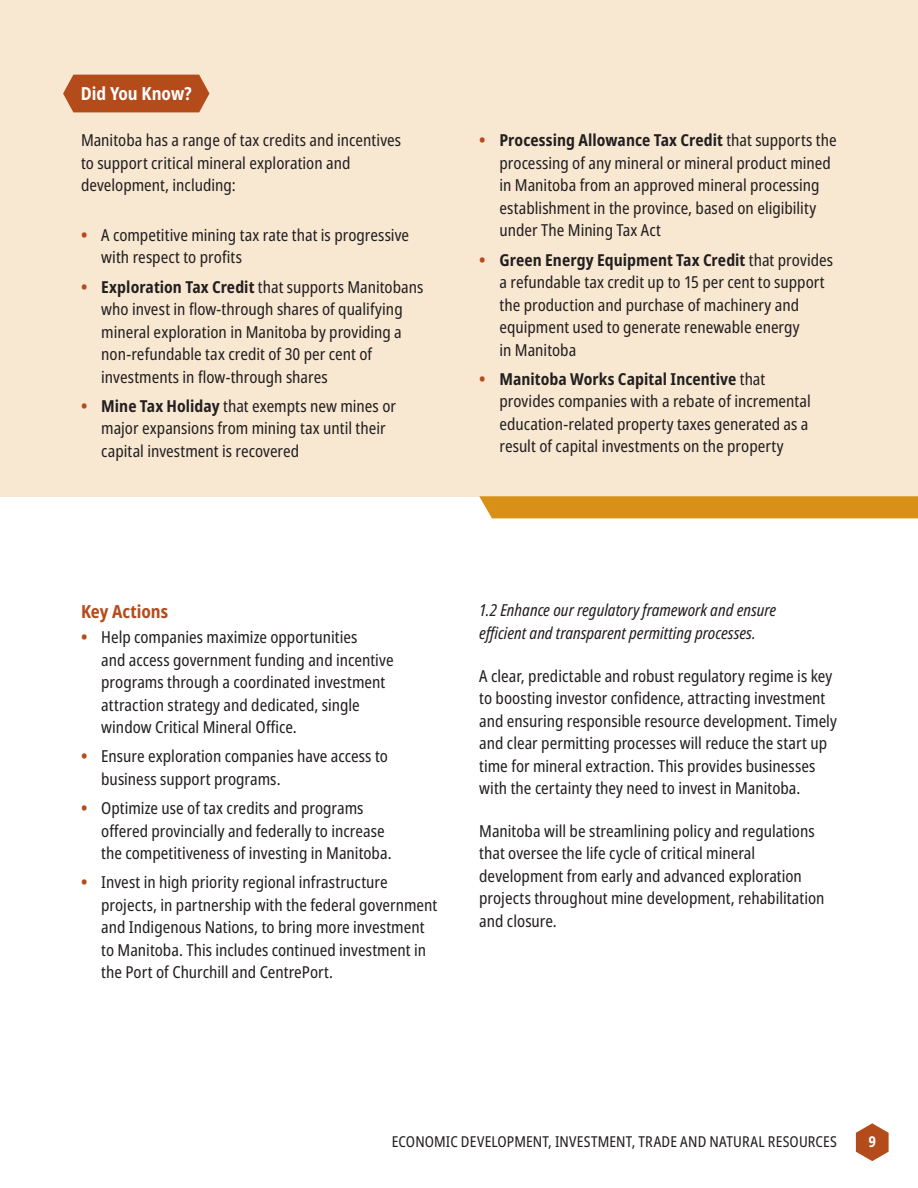
<style>
.page{position:relative;width:918px;height:1188px;background:#fff}
.page>*{position:absolute;margin:0;border:0;box-sizing:border-box;transform-origin:0 0}
.H3_-_white{font:700 condensed 18px "Noto Sans";color:#fff}
.H3{font:700 condensed 18px "Noto Sans";color:#b44b1b}
.Bullets{font:condensed 16.5px/22.5px "Noto Sans";color:#231f20}
.Body{font:condensed 16.5px/22.5px "Noto Sans";color:#231f20}
.Body-2{font:italic condensed 16.5px/22.5px "Noto Sans";color:#231f20}
.t1{font:condensed 15px "Noto Sans";letter-spacing:.01em;color:#231f20}
.t2{font:700 condensed 15px "Noto Sans";color:#fff}
.s1{font-weight:700;color:#b44b1b}
.s2{font-weight:700}
</style>
<div class="page">
<div style="left:0;top:0;width:918px;height:496px;background:#f8e8d2"></div>
<div style="left:479px;top:496px;width:439px;height:22px;background:#d89016"></div>
<svg style="left:856px;top:1123px;width:33px;height:38px"></svg>
<svg style="left:63px;top:75px;width:146px;height:37px;background:#b85527"></svg>
<h2 class="H3_-_white" style="left:81px;top:81px;width:112px">Did You Know?</h2>
<p class="Body" style="left:81px;top:130px;width:322px">Manitoba has a range of tax credits and incentives to support critical mineral exploration and development, including:</p>
<p class="Bullets" style="left:101px;top:224px;width:309px;text-indent:-20px"><span class="s1">•</span> A competitive mining tax rate that is progressive with respect to profits</p>
<p class="Bullets" style="left:101px;top:276px;width:324px;text-indent:-20px"><span class="s1">•</span> <span class="s2">Exploration Tax Credit</span> that supports Manitobans who invest in flow-through shares of qualifying mineral exploration in Manitoba by providing a non-refundable tax credit of 30 per cent of investments in flow-through shares</p>
<p class="Bullets" style="left:101px;top:395px;width:296px;text-indent:-20px"><span class="s1">•</span> <span class="s2">Mine Tax Holiday</span> that exempts new mines or major expansions from mining tax until their capital investment is recovered</p>
<p class="Bullets" style="left:500px;top:130px;width:339px;text-indent:-20px"><span class="s1">•</span> <span class="s2">Processing Allowance Tax Credit</span> that supports the processing of any mineral or mineral product mined in Manitoba from an approved mineral processing establishment in the province, based on eligibility under The Mining Tax Act</p>
<p class="Bullets" style="left:500px;top:249px;width:335px;text-indent:-20px"><span class="s1">•</span> <span class="s2">Green Energy Equipment Tax Credit</span> that provides a refundable tax credit up to 15 per cent to support the production and purchase of machinery and equipment used to generate renewable energy<br>in Manitoba</p>
<p class="Bullets" style="left:500px;top:368px;width:313px;text-indent:-20px"><span class="s1">•</span> <span class="s2">Manitoba Works Capital Incentive</span> that provides companies with a rebate of incremental education-related property taxes generated as a result of capital investments on the property</p>
<h2 class="H3" style="left:81px;top:599px;width:89px">Key Actions</h2>
<p class="Bullets" style="left:101px;top:626px;width:294px;text-indent:-20px"><span class="s1">•</span> Help companies maximize opportunities<br>and access government funding and incentive programs through a coordinated investment attraction strategy and dedicated, single window Critical Mineral Office.</p>
<p class="Bullets" style="left:101px;top:746px;width:288px;text-indent:-20px"><span class="s1">•</span> Ensure exploration companies have access to business support programs.</p>
<p class="Bullets" style="left:101px;top:797px;width:292px;text-indent:-20px"><span class="s1">•</span> Optimize use of tax credits and programs offered provincially and federally to increase the competitiveness of investing in Manitoba.</p>
<p class="Bullets" style="left:101px;top:872px;width:338px;text-indent:-20px"><span class="s1">•</span> Invest in high priority regional infrastructure projects, in partnership with the federal government and Indigenous Nations, to bring more investment to Manitoba. This includes continued investment in the Port of Churchill and CentrePort.</p>
<p class="Body-2" style="left:479px;top:600px;width:299px">1.2 Enhance our regulatory framework and ensure efficient and transparent permitting processes.</p>
<p class="Body" style="left:479px;top:665px;width:359px">A clear, predictable and robust regulatory regime is key to boosting investor confidence, attracting investment and ensuring responsible resource development. Timely and clear permitting processes will reduce the start up time for mineral extraction. This provides businesses with the certainty they need to invest in Manitoba.</p>
<p class="Body" style="left:479px;top:820px;width:347px">Manitoba will be streamlining policy and regulations that oversee the life cycle of critical mineral development from early and advanced exploration projects throughout mine development, rehabilitation and closure.</p>
<p class="t1" style="left:392px;top:1131px;width:447px">ECONOMIC DEVELOPMENT, INVESTMENT, TRADE AND NATURAL RESOURCES</p>
<p class="t2" style="left:868px;top:1131px;width:9px">9</p>
</div>
